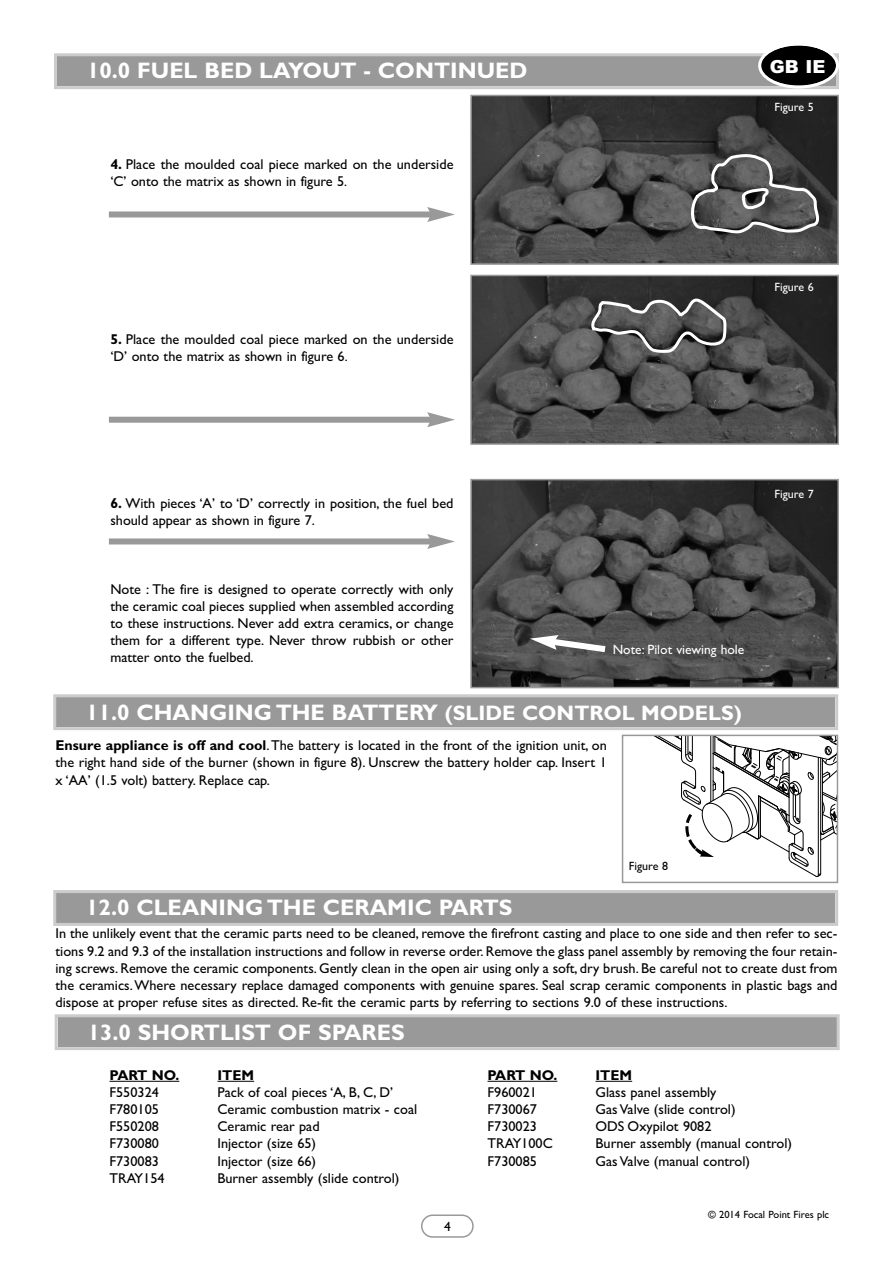
<style>
.page{position:relative;width:893px;height:1263px;background:#fff}
.page>*{position:absolute;margin:0;border:0;box-sizing:border-box;transform-origin:0 0}
.t1{font:700 22.5px "Gill Sans";color:#fff}
.t2{font:900 18px "Arial";color:#fff}
.t3{font:14.25px/17.1px "Gill Sans";color:#000;text-align:justify}
.t4{font:700 14.25px "Gill Sans";color:#000}
.t5{font:13.5px "Gill Sans";color:#fff}
.t6{font:13.5px "Gill Sans";color:#000}
.t7{font:12px "Gill Sans";color:#fff}
.t8{font:12px "Gill Sans";color:#000}
.t9{font:10.5px "Gill Sans";color:#000}
.s1{font-weight:700}
.s2{font-size:13.5px}
.s3{font-size:21px}
</style>
<div class="page">
<svg style="left:421px;top:1214px;width:53px;height:24px"></svg>
<hr style="left:110px;top:1081px;width:69px;height:1px;background:#000">
<hr style="left:218px;top:1081px;width:36px;height:1px;background:#000">
<hr style="left:488px;top:1081px;width:69px;height:1px;background:#000">
<hr style="left:596px;top:1081px;width:36px;height:1px;background:#000">
<div style="left:109px;top:211px;width:323px;height:6px;background:#999"></div>
<svg style="left:427px;top:207px;width:28px;height:15px"></svg>
<div style="left:109px;top:417px;width:323px;height:6px;background:#999"></div>
<svg style="left:427px;top:412px;width:28px;height:15px"></svg>
<div style="left:109px;top:538px;width:323px;height:6px;background:#999"></div>
<svg style="left:427px;top:534px;width:28px;height:15px"></svg>
<div style="left:57px;top:56px;width:779px;height:30px;background:#999"></div>
<div style="left:54px;top:53px;width:785px;height:36px;border:3px solid #ccc"></div>
<svg style="left:758px;top:45px;width:81px;height:44px"></svg>
<img style="left:473px;top:98px;width:363px;height:164px">
<div style="left:470px;top:95px;width:369px;height:170px;border:2px solid #999"></div>
<svg style="left:690px;top:153px;width:132px;height:81px;background:#606060"></svg>
<img style="left:473px;top:278px;width:363px;height:164px">
<div style="left:470px;top:275px;width:369px;height:170px;border:2px solid #999"></div>
<svg style="left:590px;top:296px;width:138px;height:60px;background:#606060"></svg>
<img style="left:473px;top:482px;width:363px;height:203px">
<div style="left:470px;top:479px;width:369px;height:209px;border:2px solid #999"></div>
<svg style="left:530px;top:635px;width:82px;height:21px"></svg>
<div style="left:56px;top:697px;width:779px;height:30px;background:#999"></div>
<div style="left:53px;top:694px;width:785px;height:36px;border:3px solid #ccc"></div>
<svg style="left:623px;top:736px;width:215px;height:146px"></svg>
<div style="left:56px;top:893px;width:779px;height:30px;background:#999"></div>
<div style="left:53px;top:890px;width:785px;height:36px;border:3px solid #ccc"></div>
<div style="left:58px;top:1017px;width:779px;height:30px;background:#999"></div>
<div style="left:55px;top:1014px;width:785px;height:36px;border:3px solid #ccc"></div>
<h1 class="t1" style="left:87px;top:57px;width:442px">10.0 FUEL BED LAYOUT - CONTINUED</h1>
<p class="t2" style="left:770px;top:56px;width:57px">GB IE</p>
<p class="t7" style="left:774px;top:100px;width:41px">Figure 5</p>
<p class="t3" style="left:110px;top:156px;width:345px"><span class="s1">4.</span> Place the moulded coal piece marked on the underside ‘C’ onto the matrix as shown in figure 5<span class="s2">.</span></p>
<p class="t3" style="left:110px;top:331px;width:345px"><span class="s1">5.</span> Place the moulded coal piece marked on the underside ‘D’ onto the matrix as shown in figure 6<span class="s2">.</span></p>
<p class="t7" style="left:774px;top:280px;width:41px">Figure 6</p>
<p class="t3" style="left:110px;top:495px;width:345px"><span class="s1">6.</span> With pieces ‘A’ to ‘D’ correctly in position, the fuel bed should appear as shown in figure 7.</p>
<p class="t3" style="left:110px;top:580px;width:345px">Note : The fire is designed to operate correctly with only the ceramic coal pieces supplied when assembled according to these instructions. Never add extra ceramics, or change them for a different type. Never throw rubbish or other matter onto the fuelbed.</p>
<p class="t5" style="left:613px;top:642px;width:133px">Note: Pilot viewing hole</p>
<h1 class="t1" style="left:86px;top:699px;width:657px">11.0 CHANGING THE BATTERY <span class="s3">(SLIDE CONTROL MODELS)</span></h1>
<p class="t3" style="left:56px;top:737px;width:553px"><span class="s1">Ensure appliance is off and cool</span>.The battery is located in the front of the ignition unit, on the right hand side of the burner (shown in figure 8). Unscrew the battery holder cap. Insert 1 x ‘AA’ (1.5 volt) battery. Replace cap.</p>
<h1 class="t1" style="left:86px;top:894px;width:428px">12.0 CLEANING THE CERAMIC PARTS</h1>
<p class="t8" style="left:629px;top:859px;width:41px">Figure 8</p>
<p class="t7" style="left:774px;top:487px;width:41px">Figure 7</p>
<p class="t3" style="left:55px;top:925px;width:783px">In the unlikely event that the ceramic parts need to be cleaned, remove the firefront casting and place to one side and then refer to sec&shy;tions 9.2 and 9.3 of the installation instructions and follow in reverse order.Remove the glass panel assembly by removing the four retain&shy;ing screws. Remove the ceramic components. Gently clean in the open air using only a soft, dry brush. Be careful not to create dust from the ceramics.Where necessary replace damaged components with genuine spares. Seal scrap ceramic components in plastic bags and dispose at proper refuse sites as directed. Re-fit the ceramic parts by referring to sections 9.0 of these instructions.</p>
<h1 class="t1" style="left:88px;top:1019px;width:318px">13.0 SHORTLIST OF SPARES</h1>
<p class="t4" style="left:110px;top:1067px;width:71px">PART NO.</p>
<p class="t4" style="left:218px;top:1067px;width:38px">ITEM</p>
<p class="t4" style="left:488px;top:1067px;width:71px">PART NO.</p>
<p class="t4" style="left:596px;top:1067px;width:38px">ITEM</p>
<p class="t3" style="left:110px;top:1084px;width:51px">F550324</p>
<p class="t3" style="left:217px;top:1084px;width:177px">Pack of coal pieces ‘A, B, C, D’</p>
<p class="t3" style="left:487px;top:1084px;width:51px">F960021</p>
<p class="t3" style="left:595px;top:1084px;width:122px">Glass panel assembly</p>
<p class="t3" style="left:109px;top:1101px;width:51px">F780105</p>
<p class="t3" style="left:217px;top:1101px;width:201px">Ceramic combustion matrix - coal</p>
<p class="t3" style="left:487px;top:1101px;width:51px">F730067</p>
<p class="t3" style="left:595px;top:1101px;width:142px">Gas Valve (slide control)</p>
<p class="t3" style="left:109px;top:1118px;width:51px">F550208</p>
<p class="t3" style="left:217px;top:1118px;width:104px">Ceramic rear pad</p>
<p class="t3" style="left:487px;top:1118px;width:51px">F730023</p>
<p class="t3" style="left:595px;top:1118px;width:118px">ODS Oxypilot 9082</p>
<p class="t3" style="left:109px;top:1135px;width:51px">F730080</p>
<p class="t3" style="left:217px;top:1135px;width:100px">Injector (size 65)</p>
<p class="t3" style="left:487px;top:1135px;width:67px">TRAY100C</p>
<p class="t3" style="left:595px;top:1135px;width:198px">Burner assembly (manual control)</p>
<p class="t3" style="left:109px;top:1152px;width:51px">F730083</p>
<p class="t3" style="left:217px;top:1152px;width:100px">Injector (size 66)</p>
<p class="t3" style="left:487px;top:1152px;width:51px">F730085</p>
<p class="t3" style="left:595px;top:1152px;width:156px">Gas Valve (manual control)</p>
<p class="t3" style="left:109px;top:1169px;width:57px">TRAY154</p>
<p class="t3" style="left:217px;top:1169px;width:183px">Burner assembly (slide control)</p>
<p class="t6" style="left:444px;top:1218px;width:8px">4</p>
<p class="t9" style="left:708px;top:1208px;width:123px">© 2014 Focal Point Fires plc</p>
</div>
